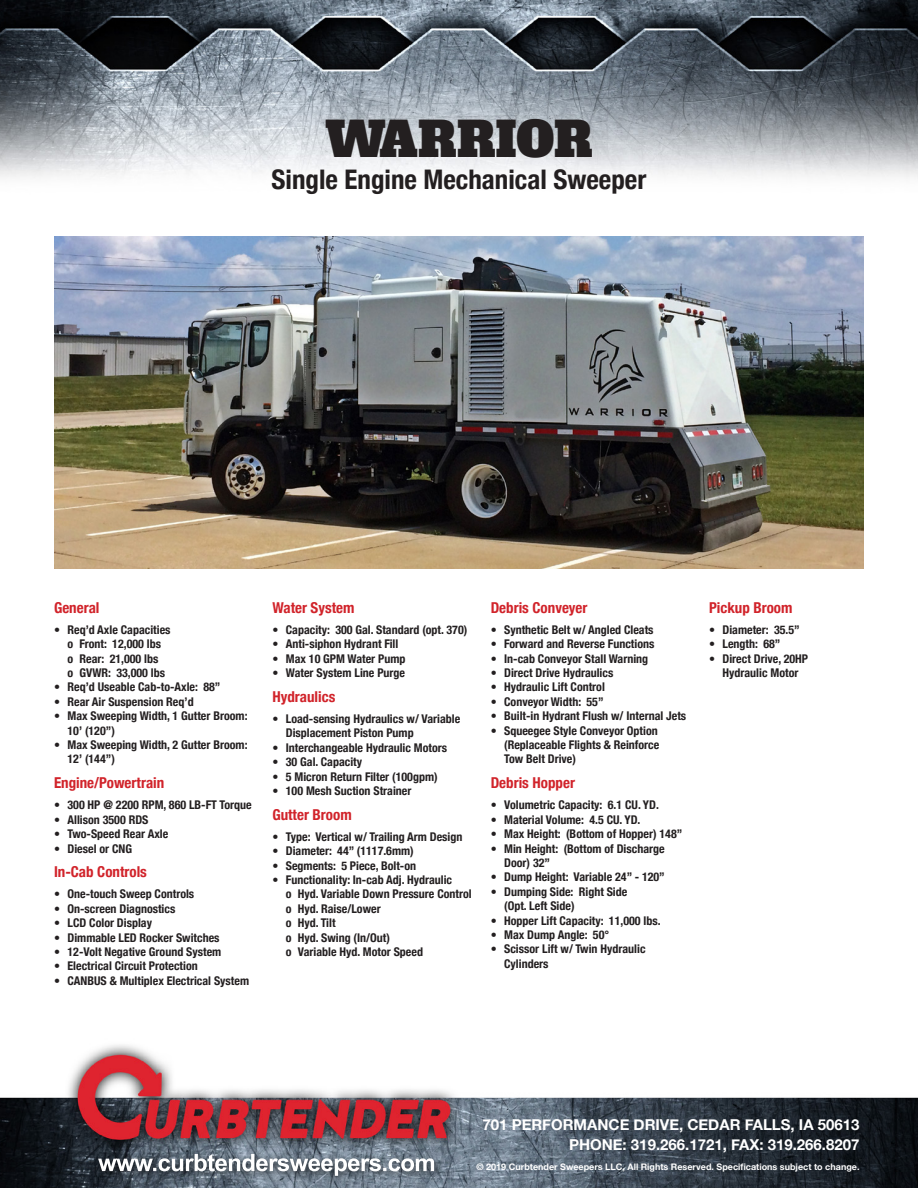
<style>
.page{position:relative;width:918px;height:1188px;background:#fff}
.page>*{position:absolute;margin:0;border:0;box-sizing:border-box;transform-origin:0 0}
.t1{font:47.85px "Alfa Slab One";letter-spacing:-.005em;color:#231f20}
.t2{font:700 condensed 27px "Helvetica Neue";color:#231f20}
.Paragraph_Style_2{font:700 condensed 15px "Helvetica Neue";color:#d1232a}
.Paragraph_Style_2-2{font:700 15px "Helvetica Neue";color:#fff}
.Paragraph_Style_1{font:700 condensed 12px/14.4px "Helvetica Neue";color:#231f20}
.Paragraph_Style_2-3{font:700 9px "Helvetica Neue";color:#fff}
</style>
<div class="page">
<img style="left:0;top:0;width:918px;height:1188px">
<img style="left:55px;top:236px;width:809px;height:333px">
<p class="t1" style="left:325px;top:107px;width:269px">WARRIOR</p>
<p class="t2" style="left:272px;top:157px;width:376px">Single Engine Mechanical Sweeper</p>
<p class="Paragraph_Style_2" style="left:54px;top:595px;width:47px">General</p>
<p class="Paragraph_Style_1" style="left:54px;top:622px;width:118px">• Req’d Axle Capacities</p>
<p class="Paragraph_Style_1" style="left:68px;top:636px;width:95px">o Front: 12,000 lbs</p>
<p class="Paragraph_Style_1" style="left:68px;top:650px;width:92px">o Rear: 21,000 lbs</p>
<p class="Paragraph_Style_1" style="left:68px;top:665px;width:99px">o GVWR: 33,000 lbs</p>
<p class="Paragraph_Style_1" style="left:54px;top:679px;width:168px">• Req’d Useable Cab-to-Axle: 88”</p>
<p class="Paragraph_Style_1" style="left:54px;top:694px;width:141px">• Rear Air Suspension Req’d</p>
<p class="Paragraph_Style_1" style="left:68px;top:708px;width:182px;text-indent:-14px">• Max Sweeping Width, 1 Gutter Broom:<br>10’ (120”)</p>
<p class="Paragraph_Style_1" style="left:68px;top:737px;width:182px;text-indent:-14px">• Max Sweeping Width, 2 Gutter Broom:<br>12’ (144”)</p>
<p class="Paragraph_Style_2" style="left:54px;top:770px;width:112px">Engine/Powertrain</p>
<p class="Paragraph_Style_1" style="left:54px;top:797px;width:199px">• 300 HP @ 2200 RPM, 860 LB-FT Torque</p>
<p class="Paragraph_Style_1" style="left:54px;top:811px;width:96px">• Allison 3500 RDS</p>
<p class="Paragraph_Style_1" style="left:54px;top:826px;width:116px">• Two-Speed Rear Axle</p>
<p class="Paragraph_Style_1" style="left:54px;top:840px;width:80px">• Diesel or CNG</p>
<p class="Paragraph_Style_2" style="left:54px;top:860px;width:94px">In-Cab Controls</p>
<p class="Paragraph_Style_1" style="left:54px;top:886px;width:142px">• One-touch Sweep Controls</p>
<p class="Paragraph_Style_1" style="left:54px;top:901px;width:123px">• On-screen Diagnostics</p>
<p class="Paragraph_Style_1" style="left:54px;top:915px;width:100px">• LCD Color Display</p>
<p class="Paragraph_Style_1" style="left:54px;top:929px;width:167px">• Dimmable LED Rocker Switches</p>
<p class="Paragraph_Style_1" style="left:54px;top:944px;width:169px">• 12-Volt Negative Ground System</p>
<p class="Paragraph_Style_1" style="left:54px;top:958px;width:145px">• Electrical Circuit Protection</p>
<p class="Paragraph_Style_1" style="left:54px;top:973px;width:197px">• CANBUS &amp; Multiplex Electrical System</p>
<p class="Paragraph_Style_2" style="left:272px;top:595px;width:84px">Water System</p>
<p class="Paragraph_Style_1" style="left:272px;top:622px;width:197px">• Capacity: 300 Gal. Standard (opt. 370)</p>
<p class="Paragraph_Style_1" style="left:272px;top:636px;width:128px">• Anti-siphon Hydrant Fill</p>
<p class="Paragraph_Style_1" style="left:272px;top:650px;width:135px">• Max 10 GPM Water Pump</p>
<p class="Paragraph_Style_1" style="left:272px;top:665px;width:134px">• Water System Line Purge</p>
<p class="Paragraph_Style_2" style="left:272px;top:684px;width:65px">Hydraulics</p>
<p class="Paragraph_Style_1" style="left:286px;top:711px;width:176px;text-indent:-14px">• Load-sensing Hydraulics w/ Variable<br>Displacement Piston Pump</p>
<p class="Paragraph_Style_1" style="left:272px;top:739px;width:176px">• Interchangeable Hydraulic Motors</p>
<p class="Paragraph_Style_1" style="left:272px;top:754px;width:91px">• 30 Gal. Capacity</p>
<p class="Paragraph_Style_1" style="left:272px;top:768px;width:167px">• 5 Micron Return Filter (100gpm)</p>
<p class="Paragraph_Style_1" style="left:272px;top:783px;width:141px">• 100 Mesh Suction Strainer</p>
<p class="Paragraph_Style_2" style="left:272px;top:802px;width:81px">Gutter Broom</p>
<p class="Paragraph_Style_1" style="left:272px;top:829px;width:192px">• Type: Vertical w/ Trailing Arm Design</p>
<p class="Paragraph_Style_1" style="left:272px;top:843px;width:143px">• Diameter: 44” (1117.6mm)</p>
<p class="Paragraph_Style_1" style="left:272px;top:857px;width:145px">• Segments: 5 Piece, Bolt-on</p>
<p class="Paragraph_Style_1" style="left:272px;top:872px;width:181px">• Functionality: In-cab Adj. Hydraulic</p>
<p class="Paragraph_Style_1" style="left:286px;top:886px;width:187px">o Hyd. Variable Down Pressure Control</p>
<p class="Paragraph_Style_1" style="left:286px;top:901px;width:96px">o Hyd. Raise/Lower</p>
<p class="Paragraph_Style_1" style="left:286px;top:915px;width:51px">o Hyd. Tilt</p>
<p class="Paragraph_Style_1" style="left:286px;top:929px;width:106px">o Hyd. Swing (In/Out)</p>
<p class="Paragraph_Style_1" style="left:286px;top:944px;width:139px">o Variable Hyd. Motor Speed</p>
<p class="Paragraph_Style_2" style="left:491px;top:595px;width:98px">Debris Conveyer</p>
<p class="Paragraph_Style_1" style="left:491px;top:622px;width:164px">• Synthetic Belt w/ Angled Cleats</p>
<p class="Paragraph_Style_1" style="left:491px;top:636px;width:165px">• Forward and Reverse Functions</p>
<p class="Paragraph_Style_1" style="left:491px;top:650px;width:159px">• In-cab Conveyor Stall Warning</p>
<p class="Paragraph_Style_1" style="left:491px;top:665px;width:124px">• Direct Drive Hydraulics</p>
<p class="Paragraph_Style_1" style="left:491px;top:679px;width:116px">• Hydraulic Lift Control</p>
<p class="Paragraph_Style_1" style="left:491px;top:694px;width:114px">• Conveyor Width: 55”</p>
<p class="Paragraph_Style_1" style="left:491px;top:708px;width:197px">• Built-in Hydrant Flush w/ Internal Jets</p>
<p class="Paragraph_Style_1" style="left:491px;top:722px;width:169px">• Squeegee Style Conveyor Option</p>
<p class="Paragraph_Style_1" style="left:504px;top:737px;width:157px">(Replaceable Flights &amp; Reinforce<br>Tow Belt Drive)</p>
<p class="Paragraph_Style_2" style="left:491px;top:770px;width:86px">Debris Hopper</p>
<p class="Paragraph_Style_1" style="left:491px;top:797px;width:170px">• Volumetric Capacity: 6.1 CU. YD.</p>
<p class="Paragraph_Style_1" style="left:491px;top:811px;width:151px">• Material Volume: 4.5 CU. YD.</p>
<p class="Paragraph_Style_1" style="left:491px;top:826px;width:193px">• Max Height: (Bottom of Hopper) 148”</p>
<p class="Paragraph_Style_1" style="left:504px;top:840px;width:162px;text-indent:-14px">• Min Height: (Bottom of Discharge<br>Door) 32”</p>
<p class="Paragraph_Style_1" style="left:491px;top:869px;width:176px">• Dump Height: Variable 24” - 120”</p>
<p class="Paragraph_Style_1" style="left:504px;top:883px;width:125px;text-indent:-14px">• Dumping Side: Right Side (Opt. Left Side)</p>
<p class="Paragraph_Style_1" style="left:491px;top:912px;width:171px">• Hopper Lift Capacity: 11,000 lbs.</p>
<p class="Paragraph_Style_1" style="left:491px;top:927px;width:120px">• Max Dump Angle: 50°</p>
<p class="Paragraph_Style_1" style="left:504px;top:941px;width:143px;text-indent:-14px">• Scissor Lift w/ Twin Hydraulic<br>Cylinders</p>
<p class="Paragraph_Style_2" style="left:709px;top:595px;width:85px">Pickup Broom</p>
<p class="Paragraph_Style_1" style="left:709px;top:622px;width:92px">• Diameter: 35.5”</p>
<p class="Paragraph_Style_1" style="left:709px;top:636px;width:73px">• Length: 68”</p>
<p class="Paragraph_Style_1" style="left:709px;top:650px;width:101px;text-align:center">• Direct Drive, 20HP<br>Hydraulic Motor</p>
<p class="Paragraph_Style_2-2" style="left:482px;top:1112px;width:379px">701 PERFORMANCE DRIVE, CEDAR FALLS, IA 50613</p>
<p class="Paragraph_Style_2-2" style="left:569px;top:1133px;width:292px">PHONE: 319.266.1721, FAX: 319.266.8207</p>
<p class="Paragraph_Style_2-3" style="left:477px;top:1160px;width:384px">© 2019 Curbtender Sweepers LLC, All Rights Reserved. Specifications subject to change.</p>
</div>
